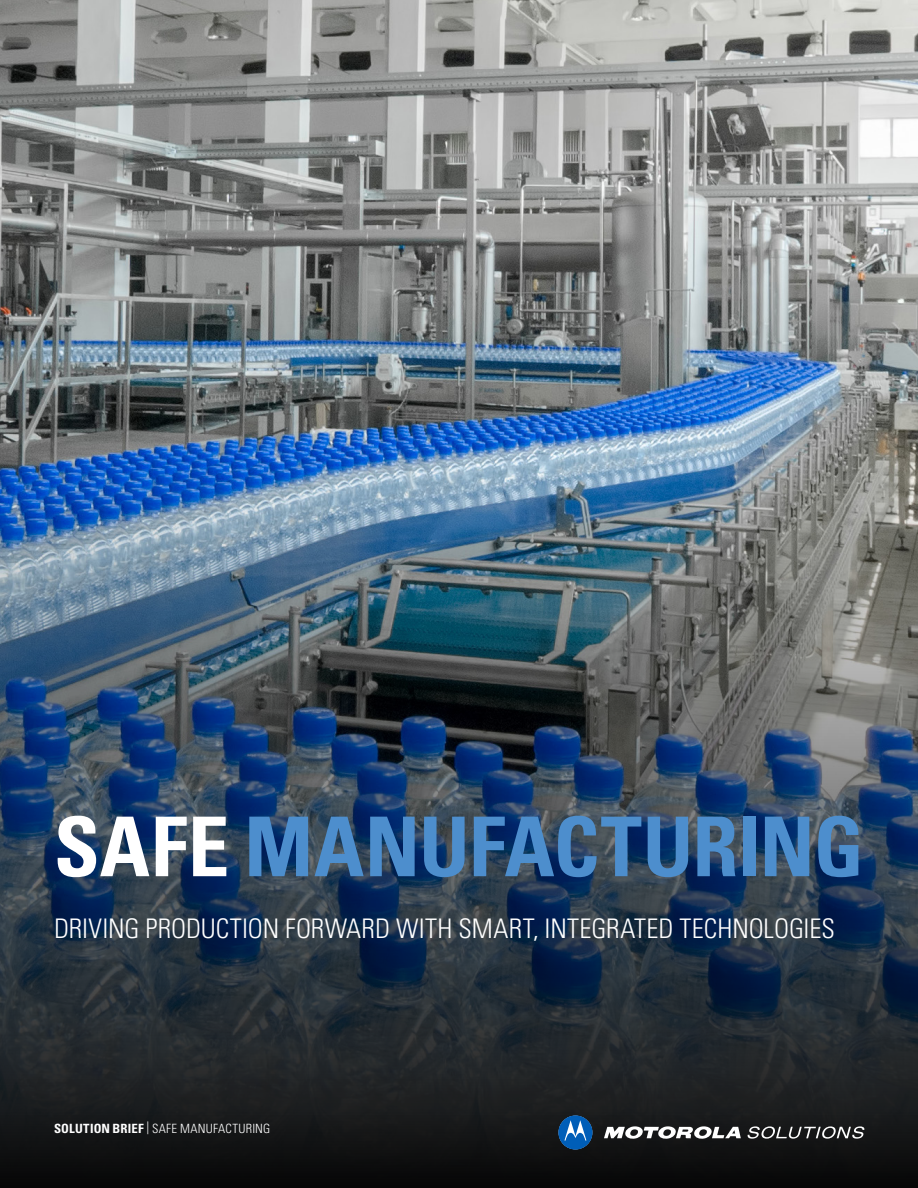
<style>
.page{position:relative;width:918px;height:1188px;background:#fff}
.page>*{position:absolute;margin:0;border:0;box-sizing:border-box;transform-origin:0 0}
.Body_Text{font:700 condensed 82.5px "Univers LT Std";letter-spacing:-.005em;color:#4d8ecd}
.Body_Text-2{font:300 condensed 27px "Univers LT Std";color:#fff}
.t1{font:300 condensed 12.75px "Univers LT Std";letter-spacing:.02em;color:#fff}
.s1{color:#fff}
.s2{font-weight:700}
</style>
<div class="page">
<img style="left:0;top:0;width:918px;height:459px">
<img style="left:0;top:459px;width:918px;height:729px">
<svg style="left:604px;top:1126px;width:137px;height:13px"></svg>
<svg style="left:558px;top:1115px;width:35px;height:35px"></svg>
<svg style="left:748px;top:1126px;width:116px;height:13px;background:#575858"></svg>
<p class="Body_Text" style="left:54px;top:796px;width:811px"><span class="s1">SAFE</span> MANUFACTURING</p>
<p class="Body_Text-2" style="left:54px;top:912px;width:782px">DRIVING PRODUCTION FORWARD WITH SMART, INTEGRATED TECHNOLOGIES</p>
<p class="t1" style="left:54px;top:1121px;width:218px"><span class="s2">SOLUTION BRIEF</span> | SAFE MANUFACTURING</p>
</div>
